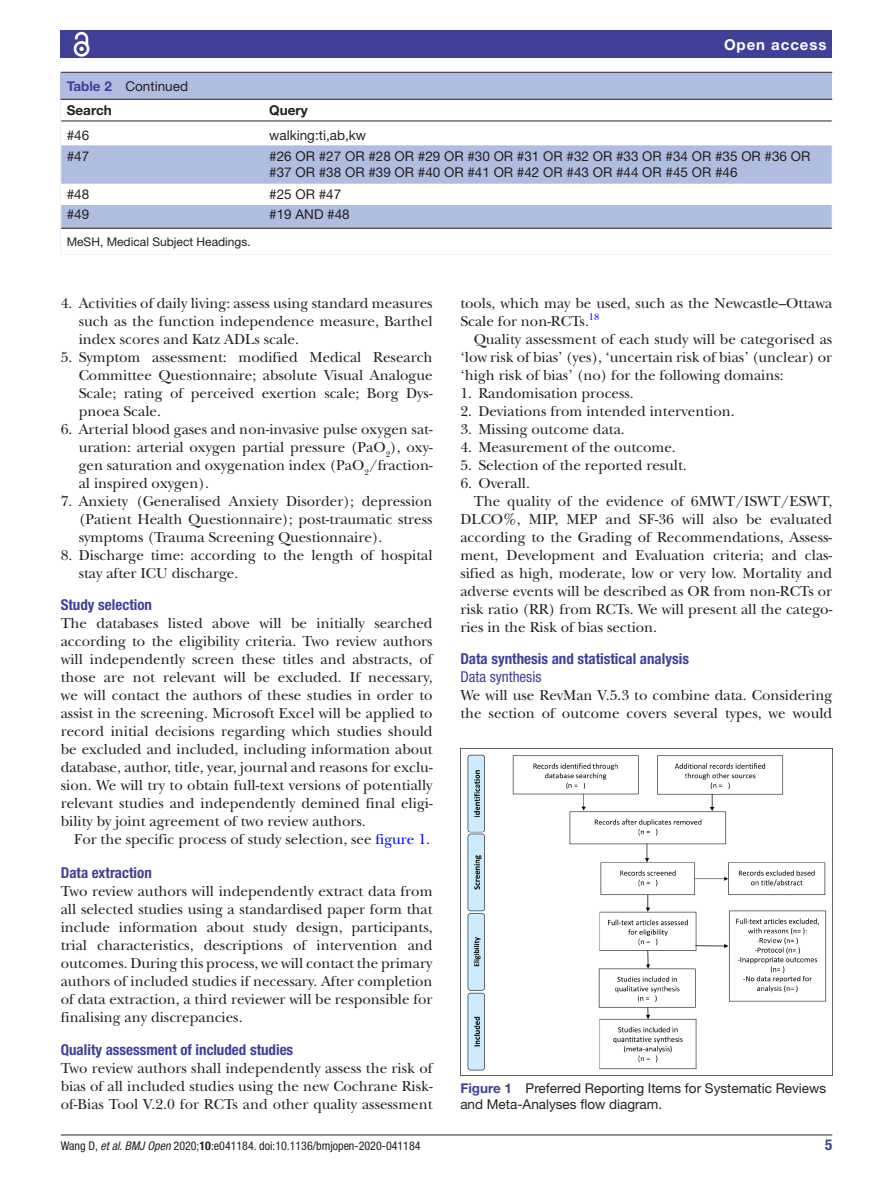
<style>
.page{position:relative;width:893px;height:1191px;background:#fff}
.page>*{position:absolute;margin:0;border:0;box-sizing:border-box;transform-origin:0 0}
.t1{font:15px/18px "New Baskerville";color:#231f20;text-align:justify}
.t2{font:700 condensed 15px "Helvetica Neue LT Std";color:#414099}
.t3{font:condensed 15px "Helvetica Neue LT Std";color:#414099}
.t4{font:700 15px "Helvetica Neue LT Std";letter-spacing:.065em;color:#fff}
.t5{font:13.5px/16.2px "Helvetica Neue LT Std";color:#231f20}
.t6{font:700 13.5px "Helvetica Neue LT Std";color:#231f20}
.t7{font:condensed 12px "Helvetica Neue LT Std";color:#231f20}
.t8{font:12px "Helvetica Neue LT Std";color:#231f20}
.s1{font-weight:700;color:#414099}
.s2{color:#00f}
.s3{font-style:italic}
.s4{font-weight:700}
</style>
<div class="page">
<hr style="left:61px;top:1134px;width:771px;height:1px;background:#231f20">
<div style="left:61px;top:31px;width:771px;height:27px;background:#414099"></div>
<svg style="left:73px;top:31px;width:17px;height:26px"></svg>
<div style="left:61px;top:91px;width:771px;height:164px;background:#afbde1"></div>
<div style="left:61px;top:100px;width:771px;height:155px;background:#fff"></div>
<svg style="left:61px;top:146px;width:771px;height:82px"></svg>
<hr style="left:61px;top:99px;width:202px;height:1px;background:#231f20">
<hr style="left:61px;top:121px;width:202px;height:1px;background:#231f20">
<hr style="left:263px;top:99px;width:569px;height:1px;background:#231f20">
<hr style="left:263px;top:121px;width:569px;height:1px;background:#231f20">
<hr style="left:263px;top:228px;width:569px;height:1px;background:#231f20">
<hr style="left:61px;top:228px;width:202px;height:1px;background:#231f20">
<svg style="left:60px;top:100px;width:1px;height:46px"></svg>
<svg style="left:60px;top:183px;width:1px;height:72px"></svg>
<hr style="left:67px;top:245px;width:765px;height:1px;background:#fff">
<div style="left:61px;top:73px;width:771px;height:18px;background:#afbde1"></div>
<hr style="left:61px;top:72px;width:771px;height:1px;background:#231f20">
<img style="left:460px;top:748px;width:372px;height:327px">
<p class="t5" style="left:67px;top:78px;width:123px"><span class="s1">Table 2</span> Continued</p>
<p class="t4" style="left:724px;top:35px;width:104px">Open access</p>
<p class="t6" style="left:67px;top:102px;width:47px">Search</p>
<p class="t6" style="left:269px;top:102px;width:40px">Query</p>
<p class="t5" style="left:67px;top:126px;width:24px">#46</p>
<p class="t5" style="left:269px;top:126px;width:98px">walking:ti,ab,kw</p>
<p class="t5" style="left:67px;top:148px;width:24px">#47</p>
<p class="t5" style="left:269px;top:148px;width:543px">#26 OR #27 OR #28 OR #29 OR #30 OR #31 OR #32 OR #33 OR #34 OR #35 OR #36 OR #37 OR #38 OR #39 OR #40 OR #41 OR #42 OR #43 OR #44 OR #45 OR #46</p>
<p class="t5" style="left:67px;top:186px;width:24px">#48</p>
<p class="t5" style="left:269px;top:186px;width:74px">#25 OR #47</p>
<p class="t5" style="left:67px;top:206px;width:24px">#49</p>
<p class="t5" style="left:269px;top:206px;width:82px">#19 AND #48</p>
<p class="t8" style="left:67px;top:234px;width:186px">MeSH, Medical Subject Headings.</p>
<p class="t1" style="left:79px;top:294px;width:355px;text-indent:-18px">4. Activities of daily living: assess using standard measures such as the function independence measure, Barthel index scores and Katz ADLs scale.</p>
<p class="t1" style="left:79px;top:348px;width:355px;text-indent:-18px">5. Symptom assessment: modified Medical Research Committee Questionnaire; absolute Visual Analogue Scale; rating of perceived exertion scale; Borg Dys&shy;pnoea Scale.</p>
<p class="t1" style="left:79px;top:420px;width:355px;text-indent:-18px">6. Arterial blood gases and non-invasive pulse oxygen sat&shy;uration: arterial oxygen partial pressure (PaO<sub>2</sub>), oxy&shy;gen saturation and oxygenation index (PaO<sub>2</sub>/fraction&shy;al inspired oxygen).</p>
<p class="t1" style="left:79px;top:492px;width:355px;text-indent:-18px">7. Anxiety (Generalised Anxiety Disorder); depression (Patient Health Questionnaire); post-traumatic stress symptoms (Trauma Screening Questionnaire).</p>
<p class="t1" style="left:79px;top:546px;width:355px;text-indent:-18px">8. Discharge time: according to the length of hospital stay after ICU discharge.</p>
<p class="t2" style="left:61px;top:595px;width:93px">Study selection</p>
<p class="t1" style="left:61px;top:614px;width:373px">The databases listed above will be initially searched according to the eligibility criteria. Two review authors will independently screen these titles and abstracts, of those are not relevant will be excluded. If necessary, we will contact the authors of these studies in order to assist in the screening. Microsoft Excel will be applied to record initial decisions regarding which studies should be excluded and included, including information about database, author, title, year, journal and reasons for exclu&shy;sion. We will try to obtain full-text versions of potentially relevant studies and independently demined final eligi&shy;bility by joint agreement of two review authors.</p>
<p class="t1" style="left:74px;top:830px;width:357px">For the specific process of study selection, see <span class="s2">figure 1</span>.</p>
<p class="t2" style="left:61px;top:863px;width:93px">Data extraction</p>
<p class="t1" style="left:61px;top:882px;width:373px">Two review authors will independently extract data from all selected studies using a standardised paper form that include information about study design, participants, trial characteristics, descriptions of intervention and outcomes. During this process, we will contact the primary authors of included studies if necessary. After completion of data extraction, a third reviewer will be responsible for finalising any discrepancies.</p>
<p class="t2" style="left:61px;top:1040px;width:234px">Quality assessment of included studies</p>
<p class="t1" style="left:61px;top:1059px;width:373px">Two review authors shall independently assess the risk of bias of all included studies using the new Cochrane Risk&shy;of-Bias Tool V.2.0 for RCTs and other quality assessment</p>
<p class="t1" style="left:460px;top:294px;width:373px">tools, which may be used, such as the Newcastle–Ottawa<br>Scale for non-RCTs.<sup>18</sup></p>
<p class="t1" style="left:460px;top:330px;width:373px;text-indent:14px">Quality assessment of each study will be categorised as ‘low risk of bias’ (yes), ‘uncertain risk of bias’ (unclear) or ‘high risk of bias’ (no) for the following domains:</p>
<p class="t1" style="left:460px;top:384px;width:175px">1. Randomisation process.</p>
<p class="t1" style="left:460px;top:402px;width:276px">2. Deviations from intended intervention.</p>
<p class="t1" style="left:460px;top:420px;width:166px">3. Missing outcome data.</p>
<p class="t1" style="left:460px;top:438px;width:217px">4. Measurement of the outcome.</p>
<p class="t1" style="left:460px;top:456px;width:228px">5. Selection of the reported result.</p>
<p class="t1" style="left:460px;top:474px;width:71px">6. Overall.</p>
<p class="t1" style="left:474px;top:492px;width:360px">The quality of the evidence of 6MWT/ISWT/ESWT,</p>
<p class="t1" style="left:460px;top:510px;width:373px">DLCO%, MIP, MEP and SF-36 will also be evaluated</p>
<p class="t1" style="left:460px;top:528px;width:373px">according to the Grading of Recommendations, Assess-</p>
<p class="t1" style="left:460px;top:546px;width:373px">ment, Development and Evaluation criteria; and clas-</p>
<p class="t1" style="left:460px;top:564px;width:373px">sified as high, moderate, low or very low. Mortality and</p>
<p class="t1" style="left:460px;top:582px;width:373px">adverse events will be described as OR from non-RCTs or</p>
<p class="t1" style="left:460px;top:600px;width:373px">risk ratio (RR) from RCTs. We will present all the catego-</p>
<p class="t1" style="left:460px;top:618px;width:198px">ries in the Risk of bias section.</p>
<p class="t2" style="left:460px;top:649px;width:230px">Data synthesis and statistical analysis</p>
<p class="t3" style="left:460px;top:668px;width:83px">Data synthesis</p>
<p class="t1" style="left:460px;top:686px;width:373px">We will use RevMan V.5.3 to combine data. Considering the section of outcome covers several types, we would</p>
<p class="t5" style="left:460px;top:1080px;width:367px"><span class="s1">Figure 1</span> Preferred Reporting Items for Systematic Reviews and Meta-Analyses flow diagram.</p>
<p class="t7" style="left:61px;top:1138px;width:361px">Wang D, <span class="s3">et al</span>. <span class="s3">BMJ Open</span> 2020;<span class="s4">10</span>:e041184. doi:10.1136/bmjopen-2020-041184</p>
<p class="t2" style="left:825px;top:1135px;width:9px">5</p>
</div>
